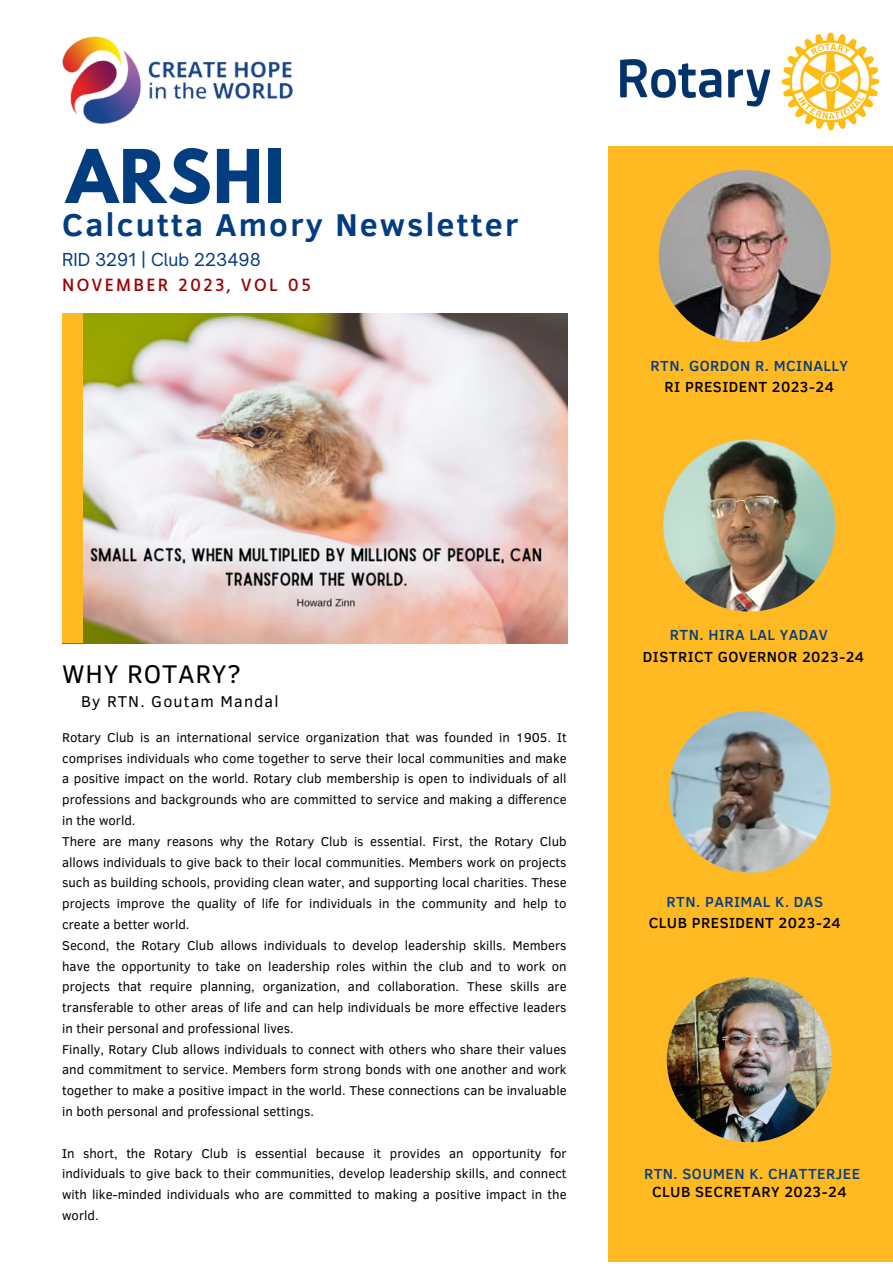
<style>
.page{position:relative;width:893px;height:1264px;background:#fff}
.page>*{position:absolute;margin:0;border:0;box-sizing:border-box;transform-origin:0 0}
.t1{font:700 65.55px "League Spartan";letter-spacing:.02em;color:#033d80}
.t2{font:700 32.4px "Clear Sans";letter-spacing:.07em;color:#033d80}
.t3{font:26.25px "Clear Sans";letter-spacing:.03em;color:#000001}
.t4{font:17.1px "Open Sauce One";color:#033d80}
.t5{font:16.05px "Clear Sans";letter-spacing:.07em;color:#000001}
.t6{font:16.05px "Luciole";letter-spacing:.14em;color:#9b0000}
.t7{font:500 15px "Clear Sans";letter-spacing:.03em;color:#000}
.t8{font:500 15px "Clear Sans";letter-spacing:.03em;color:#033d80}
.t9{font:13.05px/20.7px "Clear Sans";color:#000001;text-align:justify}
</style>
<div class="page">
<div style="left:608px;top:146px;width:284px;height:1115px;background:#ffb923"></div>
<img style="left:82px;top:314px;width:485px;height:329px">
<div style="left:62px;top:314px;width:20px;height:329px;background:#ffb923"></div>
<img style="left:620px;top:32px;width:260px;height:99px">
<img style="left:62px;top:36px;width:231px;height:88px">
<img style="left:658px;top:170px;width:172px;height:172px;border-radius:50%">
<img style="left:663px;top:439px;width:172px;height:172px;border-radius:50%">
<img style="left:669px;top:711px;width:161px;height:161px;border-radius:50%">
<img style="left:666px;top:977px;width:165px;height:165px;border-radius:50%">
<p class="t1" style="left:66px;top:144px;width:219px">ARSHI</p>
<p class="t2" style="left:62px;top:201px;width:457px">Calcutta Amory Newsletter</p>
<p class="t4" style="left:62px;top:249px;width:200px">RID 3291 | Club 223498</p>
<p class="t6" style="left:62px;top:278px;width:250px">NOVEMBER 2023, VOL 05</p>
<p class="t8" style="left:650px;top:354px;width:199px">RTN. GORDON R. MCINALLY</p>
<p class="t7" style="left:664px;top:376px;width:171px">RI PRESIDENT 2023-24</p>
<p class="t3" style="left:62px;top:654px;width:180px">WHY ROTARY?</p>
<p class="t5" style="left:81px;top:690px;width:199px">By RTN. Goutam Mandal</p>
<p class="t9" style="left:62px;top:726px;width:506px">Rotary Club is an international service organization that was founded in 1905. It comprises individuals who come together to serve their local communities and make a positive impact on the world. Rotary club membership is open to individuals of all professions and backgrounds who are committed to service and making a difference in the world.</p>
<p class="t9" style="left:62px;top:830px;width:506px">There are many reasons why the Rotary Club is essential. First, the Rotary Club allows individuals to give back to their local communities. Members work on projects such as building schools, providing clean water, and supporting local charities. These projects improve the quality of life for individuals in the community and help to create a better world.</p>
<p class="t9" style="left:62px;top:934px;width:506px">Second, the Rotary Club allows individuals to develop leadership skills. Members have the opportunity to take on leadership roles within the club and to work on projects that require planning, organization, and collaboration. These skills are transferable to other areas of life and can help individuals be more effective leaders in their personal and professional lives.</p>
<p class="t9" style="left:62px;top:1038px;width:506px">Finally, Rotary Club allows individuals to connect with others who share their values and commitment to service. Members form strong bonds with one another and work together to make a positive impact in the world. These connections can be invaluable in both personal and professional settings.</p>
<p class="t9" style="left:62px;top:1141px;width:506px">In short, the Rotary Club is essential because it provides an opportunity for individuals to give back to their communities, develop leadership skills, and connect with like-minded individuals who are committed to making a positive impact in the world.</p>
<p class="t8" style="left:670px;top:624px;width:159px">RTN. HIRA LAL YADAV</p>
<p class="t7" style="left:643px;top:645px;width:223px">DISTRICT GOVERNOR 2023-24</p>
<p class="t8" style="left:666px;top:890px;width:158px">RTN. PARIMAL K. DAS</p>
<p class="t7" style="left:648px;top:911px;width:194px">CLUB PRESIDENT 2023-24</p>
<p class="t8" style="left:644px;top:1162px;width:217px">RTN. SOUMEN K. CHATTERJEE</p>
<p class="t7" style="left:652px;top:1180px;width:196px">CLUB SECRETARY 2023-24</p>
</div>
